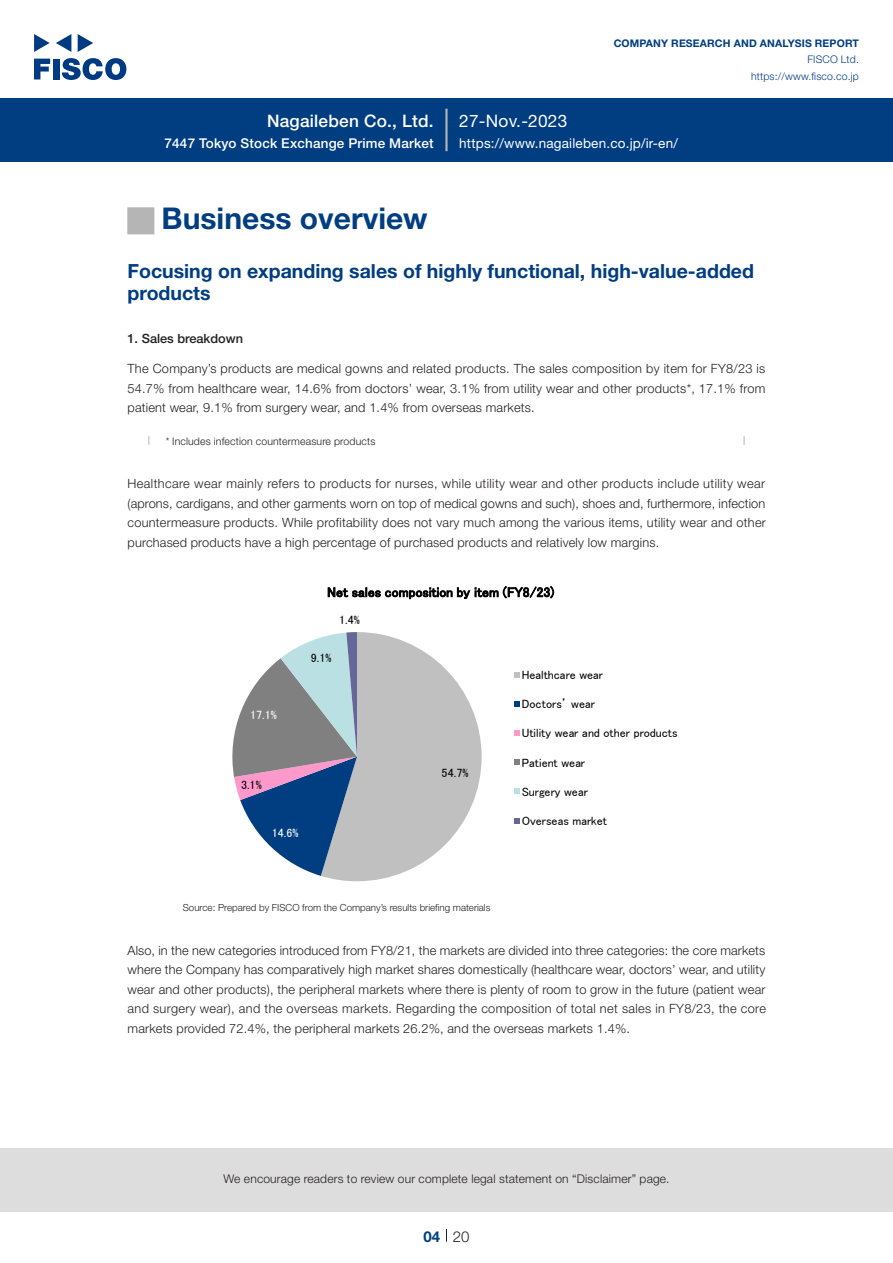
<style>
.page{position:relative;width:893px;height:1263px;background:#fff}
.page>*{position:absolute;margin:0;border:0;box-sizing:border-box;transform-origin:0 0}
.t1{font:700 30px "Helvetica Neue LT Std";color:#003d81}
.t2{font:27px "European Pi Std 1";color:#b5b5b6}
.t3{font:700 19.5px/22.5px "Helvetica Neue LT Std";color:#003d81}
.t4{font:500 17.25px "Helvetica Neue LT Std";letter-spacing:.015em;color:#fff}
.t5{font:17.25px "Helvetica Neue LT Std";letter-spacing:.015em;color:#fff}
.t6{font:300 15px "Helvetica Neue LT Std";color:#231f20}
.t7{font:700 15px "Helvetica Neue LT Std";color:#003d81}
.t8{font:13.5px "Helvetica Neue LT Std";letter-spacing:.015em;color:#fff}
.t9{font:500 13.5px "Helvetica Neue LT Std";letter-spacing:.015em;color:#fff}
.t10{font:13.5px "MS P Gothic";letter-spacing:.01em;color:#000}
.t11{font:300 12.75px/19.5px "Helvetica Neue LT Std";letter-spacing:.015em;color:#231f20;text-align:justify}
.t12{font:500 12.75px "Helvetica Neue LT Std";color:#231f20}
.t13{font:12px "MS P Gothic";letter-spacing:-.005em;color:#000}
.t14{font:300 12px "Helvetica Neue LT Std";letter-spacing:.015em;color:#231f20}
.t15{font:12px "MS P Gothic";color:#fff}
.t16{font:300 10.5px "Helvetica Neue LT Std";letter-spacing:.015em;color:#231f20}
.t17{font:700 10.5px "Helvetica Neue LT Std";letter-spacing:.015em;color:#003d81}
.t18{font:300 10.5px/16.5px "Helvetica Neue LT Std";letter-spacing:.015em;color:#003d81;text-align:right}
.t19{font:300 9.75px "Helvetica Neue LT Std";color:#231f20}
</style>
<div class="page">
<div style="left:0;top:1148px;width:893px;height:64px;background:#ddd"></div>
<svg style="left:34px;top:59px;width:16px;height:20px"></svg>
<div style="left:53px;top:59px;width:6px;height:20px;background:#003a83"></div>
<svg style="left:62px;top:58px;width:64px;height:22px"></svg>
<svg style="left:34px;top:34px;width:16px;height:18px"></svg>
<svg style="left:78px;top:34px;width:15px;height:18px"></svg>
<svg style="left:56px;top:34px;width:15px;height:18px"></svg>
<div style="left:0;top:98px;width:893px;height:64px;background:#003d81"></div>
<hr style="left:445px;top:109px;width:3px;height:42px;background:#b5b5b6">
<svg style="left:446px;top:1229px;width:1px;height:13px"></svg>
<svg style="left:148px;top:436px;width:2px;height:9px"></svg>
<svg style="left:743px;top:436px;width:2px;height:9px"></svg>
<svg style="left:232px;top:632px;width:250px;height:249px"></svg>
<svg style="left:514px;top:672px;width:6px;height:5px"></svg>
<svg style="left:514px;top:701px;width:6px;height:5px"></svg>
<svg style="left:514px;top:730px;width:6px;height:6px"></svg>
<svg style="left:514px;top:760px;width:6px;height:5px"></svg>
<svg style="left:514px;top:789px;width:6px;height:5px"></svg>
<svg style="left:514px;top:818px;width:6px;height:5px"></svg>
<h3 class="t4" style="left:267px;top:110px;width:168px">Nagaileben Co., Ltd.</h3>
<p class="t9" style="left:165px;top:135px;width:271px">7447 Tokyo Stock Exchange Prime Market</p>
<h3 class="t5" style="left:459px;top:110px;width:110px">27-Nov.-2023</h3>
<p class="t17" style="left:614px;top:37px;width:247px">COMPANY RESEARCH AND ANALYSIS REPORT</p>
<p class="t18" style="left:751px;top:51px;width:109px">FISCO Ltd. https://www.fisco.co j p.</p>
<p class="t8" style="left:459px;top:135px;width:220px">https://www.nagaileben. c o j p. -i r/ e n /</p>
<h2 class="t2" style="left:128px;top:206px;width:28px">■</h2>
<h3 class="t3" style="left:128px;top:259px;width:628px">Focusing on expanding sales of highly functional, high-value-added products</h3>
<p class="t12" style="left:128px;top:331px;width:117px">1. Sales breakdown</p>
<p class="t11" style="left:128px;top:359px;width:639px">The Company s’ products are medical gowns and related products. The sales composition by item for FY8/23 is 54.7% from healthcare wear, 14.6% from doctors’ wear, 3.1% from utility wear and other products ,* 17.1% from patient wear, 9.1% from surgery wear, and 1.4% from overseas markets.</p>
<p class="t16" style="left:166px;top:435px;width:211px">* Includes infection countermeasure products</p>
<p class="t11" style="left:128px;top:474px;width:640px">Healthcare wear mainly refers to products for nurses, while utility wear and other products include utility wear (aprons, cardigans, and other garments worn on top of medical gowns and such ,) shoes and, furthermore, infection countermeasure products. While profitability does not vary much among the various items, utility wear and other purchased products have a high percentage of purchased products and relatively low margins.</p>
<h1 class="t1" style="left:162px;top:200px;width:268px">Business overview</h1>
<p class="t10" style="left:327px;top:585px;width:228px">Net sales composition by item (FY8/23(</p>
<p class="t15" style="left:250px;top:708px;width:28px">17.1%</p>
<p class="t13" style="left:339px;top:614px;width:22px">1.4%</p>
<p class="t13" style="left:311px;top:651px;width:22px">9.1%</p>
<p class="t13" style="left:241px;top:779px;width:22px">3.1%</p>
<p class="t15" style="left:272px;top:826px;width:28px">14.6%</p>
<p class="t13" style="left:442px;top:767px;width:28px">54.7%</p>
<p class="t13" style="left:522px;top:668px;width:83px">Healthcare wear</p>
<p class="t13" style="left:522px;top:698px;width:75px">Doctors’ wear</p>
<p class="t13" style="left:522px;top:727px;width:157px">Utility wear and other products</p>
<p class="t13" style="left:522px;top:756px;width:65px">Patient wear</p>
<p class="t13" style="left:522px;top:785px;width:68px">Surgery wear</p>
<p class="t13" style="left:522px;top:815px;width:87px">Overseas market</p>
<p class="t19" style="left:183px;top:902px;width:309px">Source: Prepared by FISCO from the Company s’ results briefing materials</p>
<p class="t11" style="left:128px;top:940px;width:640px">Also in, the new categories introduced from FY8/21, the markets are divided into three categories: the core markets where the Company has comparatively high market shares domestically (healthcare wear, doctors’ wear, and utility wear and other products ,) the peripheral markets where there is plenty of room to grow in the future (patient wear and surgery wear ,) and the overseas markets. Regarding the composition of total net sales in FY8/23, the core markets provided 72.4%, the peripheral markets 26.2%, and the overseas markets 1.4%.</p>
<p class="t14" style="left:223px;top:1171px;width:448px">We encourage readers to review our complete legal statement on “Disclaimer” page.</p>
<p class="t7" style="left:423px;top:1227px;width:18px">04</p>
<p class="t6" style="left:453px;top:1227px;width:18px">20</p>
</div>
